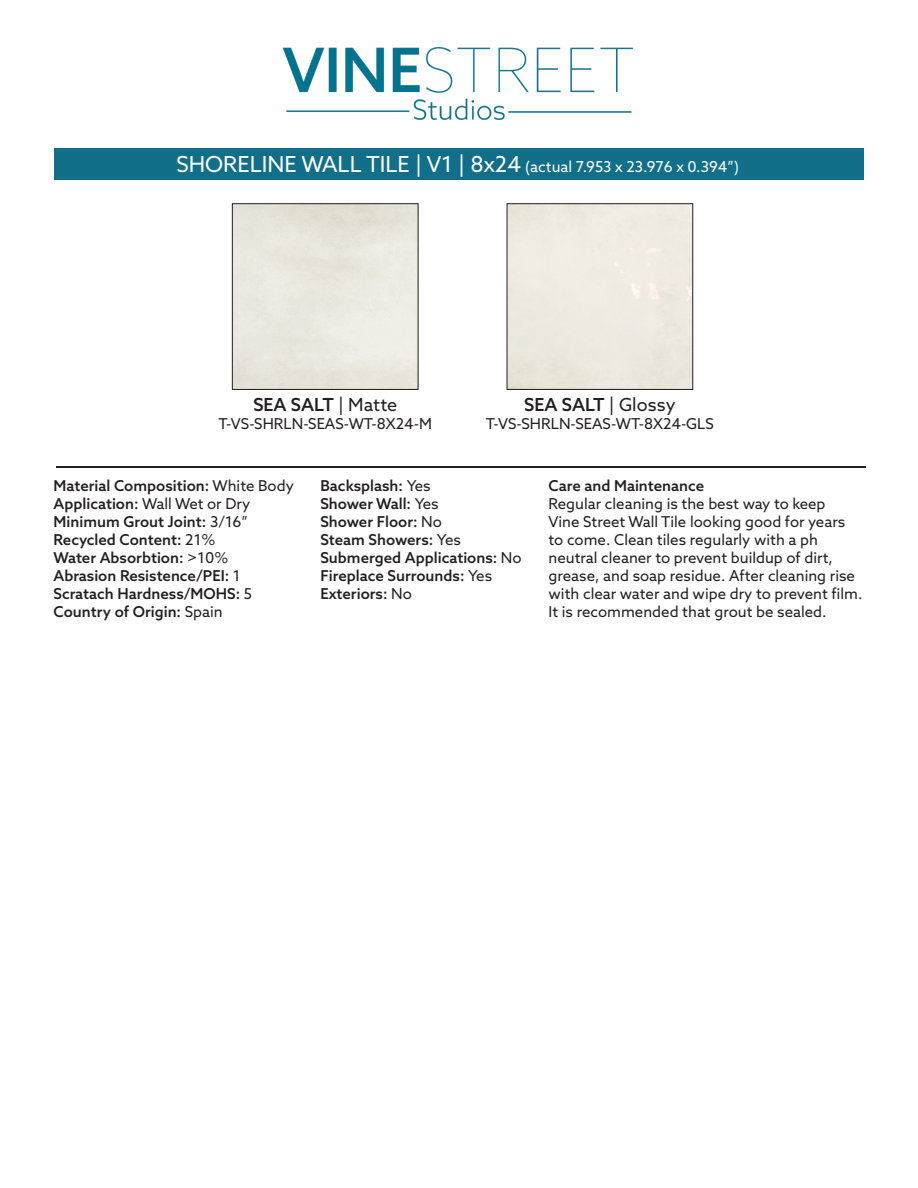
<style>
.page{position:relative;width:918px;height:1188px;background:#fff}
.page>*{position:absolute;margin:0;border:0;box-sizing:border-box;transform-origin:0 0}
.t1{font:500 18px "Azo Sans";color:#231f20}
.t2{font:500 15px/18px "Azo Sans";color:#231f20}
.t3{font:15px/18px "Azo Sans";color:#231f20}
.t4{font:15px "Azo Sans";color:#fff}
.s1{font-size:22.05px}
.s2{font-weight:400}
</style>
<div class="page">
<div style="left:507px;top:204px;width:186px;height:186px;border:1px solid #231f20"></div>
<div style="left:54px;top:148px;width:810px;height:32px;background:#126f89"></div>
<img style="left:282px;top:47px;width:352px;height:73px">
<div style="left:232px;top:204px;width:186px;height:186px;border:1px solid #231f20"></div>
<hr style="left:56px;top:466px;width:810px;height:2px;background:#231f20">
<p class="t4" style="left:176px;top:157px;width:564px"><span class="s1">SHORELINE WALL TILE | V1 | 8x24</span> (actual 7.953 x 23.976 x 0.394”)</p>
<p class="t1" style="left:253px;top:392px;width:145px">SEA SALT <span class="s2">| Matte</span></p>
<p class="t3" style="left:219px;top:414px;width:215px">T-VS-SHRLN-SEAS-WT-8X24-M</p>
<p class="t1" style="left:524px;top:392px;width:153px">SEA SALT <span class="s2">| Glossy</span></p>
<p class="t3" style="left:486px;top:414px;width:230px">T-VS-SHRLN-SEAS-WT-8X24-GLS</p>
<p class="t2" style="left:54px;top:476px;width:242px">Material Composition: <span class="s2">White Body<br></span>Application: <span class="s2">Wall Wet or Dry<br></span>Minimum Grout Joint: <span class="s2">3/16”<br></span>Recycled Content: <span class="s2">21%<br></span>Water Absorbtion: <span class="s2">&gt;10%<br></span>Abrasion Resistence/PEI: <span class="s2">1<br></span>Scratach Hardness/MOHS: <span class="s2">5<br></span>Country of Origin: <span class="s2">Spain</span></p>
<p class="t2" style="left:320px;top:476px;width:203px">Backsplash: <span class="s2">Yes<br></span>Shower Wall: <span class="s2">Yes<br></span>Shower Floor: <span class="s2">No<br></span>Steam Showers: <span class="s2">Yes<br></span>Submerged Applications: <span class="s2">No<br></span>Fireplace Surrounds: <span class="s2">Yes<br></span>Exteriors: <span class="s2">No</span></p>
<p class="t2" style="left:549px;top:476px;width:157px">Care and Maintenance</p>
<p class="t3" style="left:549px;top:494px;width:315px">Regular cleaning is the best way to keep<br>Vine Street Wall Tile looking good for years to come. Clean tiles regularly with a ph neutral cleaner to prevent buildup of dirt, grease, and soap residue. After cleaning rise with clear water and wipe dry to prevent film.<br>It is recommended that grout be sealed.</p>
</div>
